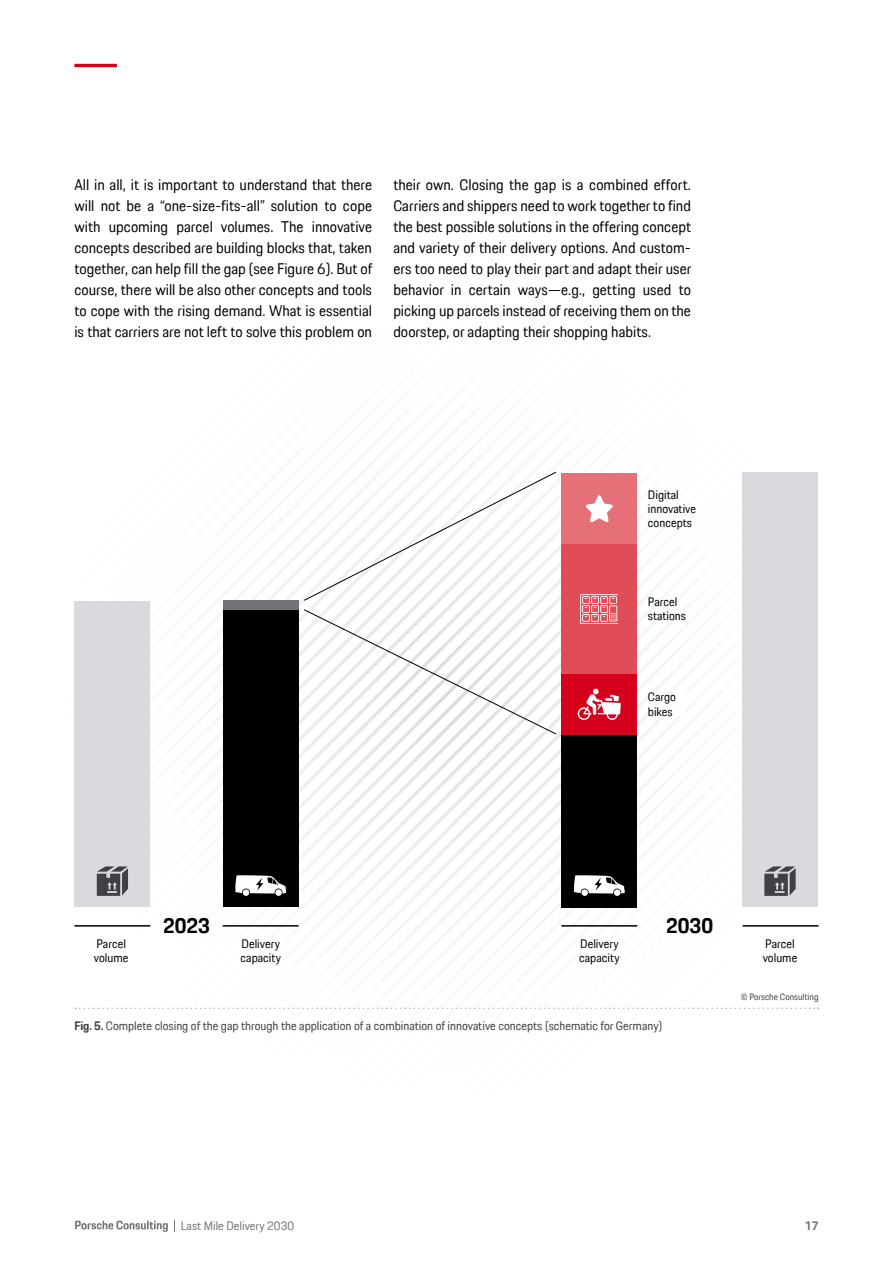
<style>
.page{position:relative;width:893px;height:1263px;background:#fff}
.page>*{position:absolute;margin:0;border:0;box-sizing:border-box;transform-origin:0 0}
.t1{font:700 21px "Porsche Next TT";color:#000}
.t2{font:15px/21px "Porsche Next TT";color:#000;text-align:justify}
.t3{font:12px "Porsche Next TT";color:#404045}
.t4{font:12px/14.4px "Porsche Next TT";color:#000}
.t5{font:12px "Porsche Next TT";color:#737278}
.t6{font:700 12px "Porsche Next TT";color:#737278}
.t7{font:9px "Porsche Next TT";color:#404045}
.s1{font-weight:700}
</style>
<div class="page">
<hr style="left:74px;top:64px;width:43px;height:3px;background:#d5001c">
<svg style="left:222px;top:735px;width:598px;height:274px"></svg>
<div style="left:561px;top:674px;width:76px;height:61px;background:#d5001c"></div>
<div style="left:561px;top:473px;width:76px;height:71px;background:#e67078"></div>
<div style="left:561px;top:544px;width:76px;height:130px;background:#e04d57"></div>
<div style="left:561px;top:735px;width:76px;height:173px;background:#000"></div>
<svg style="left:586px;top:495px;width:27px;height:27px"></svg>
<svg style="left:75px;top:1007px;width:744px;height:2px"></svg>
<div style="left:74px;top:601px;width:76px;height:305px;background:#dad9de"></div>
<div style="left:223px;top:610px;width:76px;height:296px;background:#000"></div>
<div style="left:742px;top:472px;width:76px;height:434px;background:#dad9de"></div>
<div style="left:223px;top:600px;width:76px;height:10px;background:#737278"></div>
<svg style="left:578px;top:689px;width:43px;height:31px"></svg>
<svg style="left:580px;top:594px;width:38px;height:30px"></svg>
<svg style="left:303px;top:471px;width:254px;height:130px"></svg>
<svg style="left:303px;top:609px;width:254px;height:126px"></svg>
<svg style="left:97px;top:866px;width:31px;height:30px"></svg>
<svg style="left:764px;top:866px;width:32px;height:30px"></svg>
<svg style="left:574px;top:875px;width:51px;height:21px"></svg>
<svg style="left:235px;top:875px;width:51px;height:21px"></svg>
<svg style="left:75px;top:1220px;width:93px;height:12px"></svg>
<svg style="left:174px;top:1220px;width:1px;height:12px"></svg>
<hr style="left:74px;top:925px;width:76px;height:1px;background:#000">
<hr style="left:561px;top:925px;width:76px;height:1px;background:#000">
<hr style="left:743px;top:925px;width:76px;height:1px;background:#000">
<hr style="left:223px;top:925px;width:76px;height:1px;background:#000">
<p class="t2" style="left:74px;top:174px;width:299px">All in all, it is important to understand that there will not be a “one-size-fits-all” solution to cope with upcoming parcel volumes. The innovative concepts described are building blocks that, taken together, can help fill the gap (see Figure 6). But of course, there will be also other concepts and tools to cope with the rising demand. What is essential is that carriers are not left to solve this problem on</p>
<p class="t2" style="left:393px;top:174px;width:299px">their own. Closing the gap is a combined effort.<br>Carriers and shippers need to work together to find the best possible solutions in the offering concept and variety of their delivery options. And custom&shy;ers too need to play their part and adapt their user behavior in certain ways—e.g., getting used to picking up parcels instead of receiving them on the doorstep, or adapting their shopping habits.</p>
<p class="t4" style="left:648px;top:487px;width:50px">Digital innovative concepts</p>
<p class="t4" style="left:648px;top:594px;width:40px">Parcel stations</p>
<p class="t4" style="left:648px;top:690px;width:30px">Cargo bikes</p>
<h1 class="t1" style="left:163px;top:912px;width:49px">2023</h1>
<h1 class="t1" style="left:666px;top:912px;width:49px">2030</h1>
<p class="t4" style="left:94px;top:936px;width:36px">Parcel volume</p>
<p class="t4" style="left:763px;top:936px;width:36px">Parcel volume</p>
<p class="t4" style="left:241px;top:936px;width:42px">Delivery capacity</p>
<p class="t4" style="left:579px;top:936px;width:42px">Delivery capacity</p>
<p class="t3" style="left:74px;top:1018px;width:589px"><span class="s1">Fig. 5.</span> Complete closing of the gap through the application of a combination of innovative concepts (schematic for Germany)</p>
<p class="t7" style="left:741px;top:991px;width:79px">© Porsche Consulting</p>
<p class="t5" style="left:181px;top:1217px;width:115px">Last Mile Delivery 2030</p>
<p class="t6" style="left:805px;top:1217px;width:15px">17</p>
</div>
